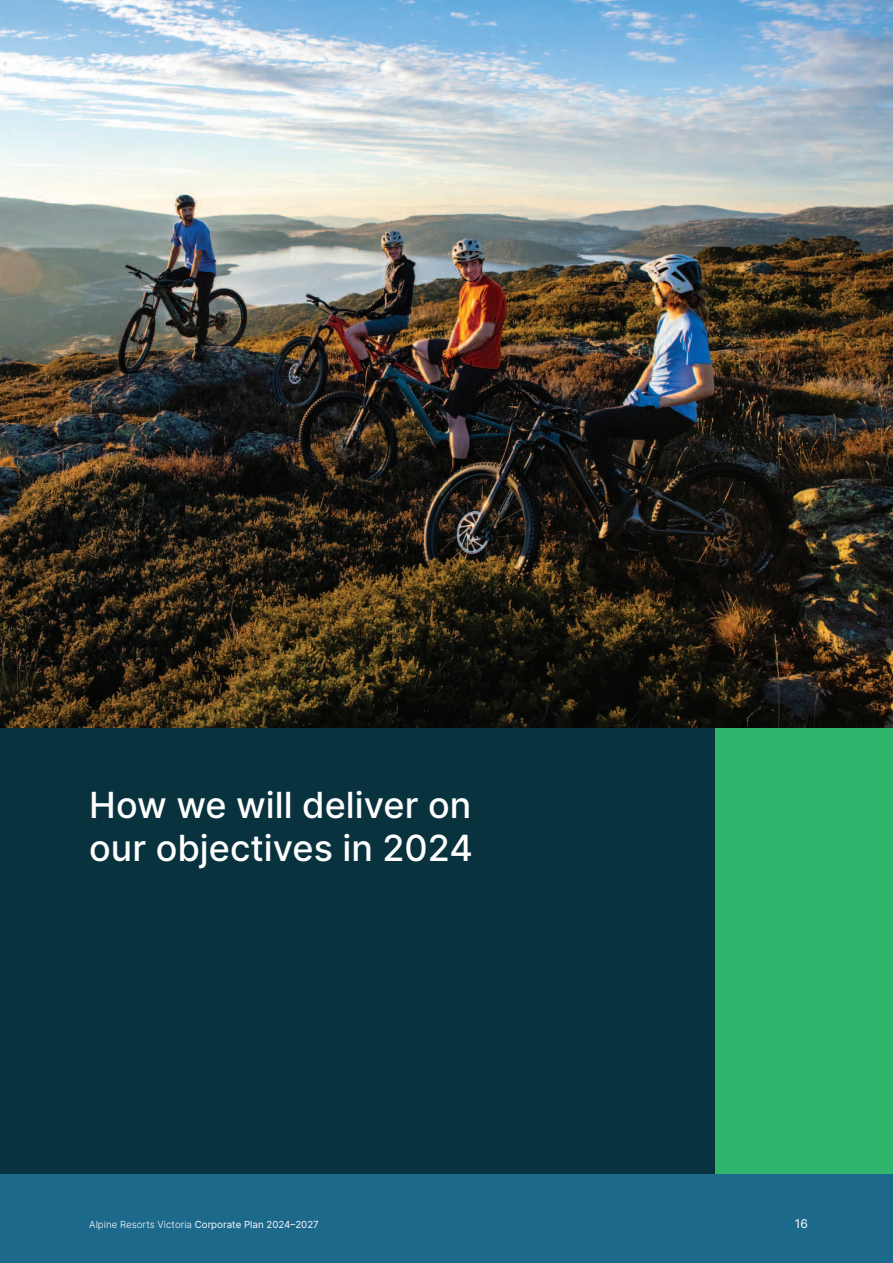
<style>
.page{position:relative;width:893px;height:1263px;background:#fff}
.page>*{position:absolute;margin:0;border:0;box-sizing:border-box;transform-origin:0 0}
.t1{font:500 36px/43.2px "Inter";color:#fff}
.t2{font:12px "Inter";color:#fff}
.t3{font:9.75px "Inter";color:#fff}
.s1{font-weight:300}
</style>
<div class="page">
<div style="left:0;top:729px;width:893px;height:534px;background:#1d698c"></div>
<div style="left:0;top:642px;width:893px;height:532px;background:#30b56c"></div>
<div style="left:0;top:727px;width:714px;height:447px;background:#09323f"></div>
<img style="left:0;top:0;width:893px;height:727px">
<h1 class="t1" style="left:89px;top:782px;width:385px">How we will deliver on our objectives in 2024</h1>
<p class="t3" style="left:89px;top:1217px;width:231px"><span class="s1">Alpine Resorts Victoria</span> Corporate Plan 2024–2027</p>
<p class="t2" style="left:795px;top:1215px;width:15px">16</p>
</div>
